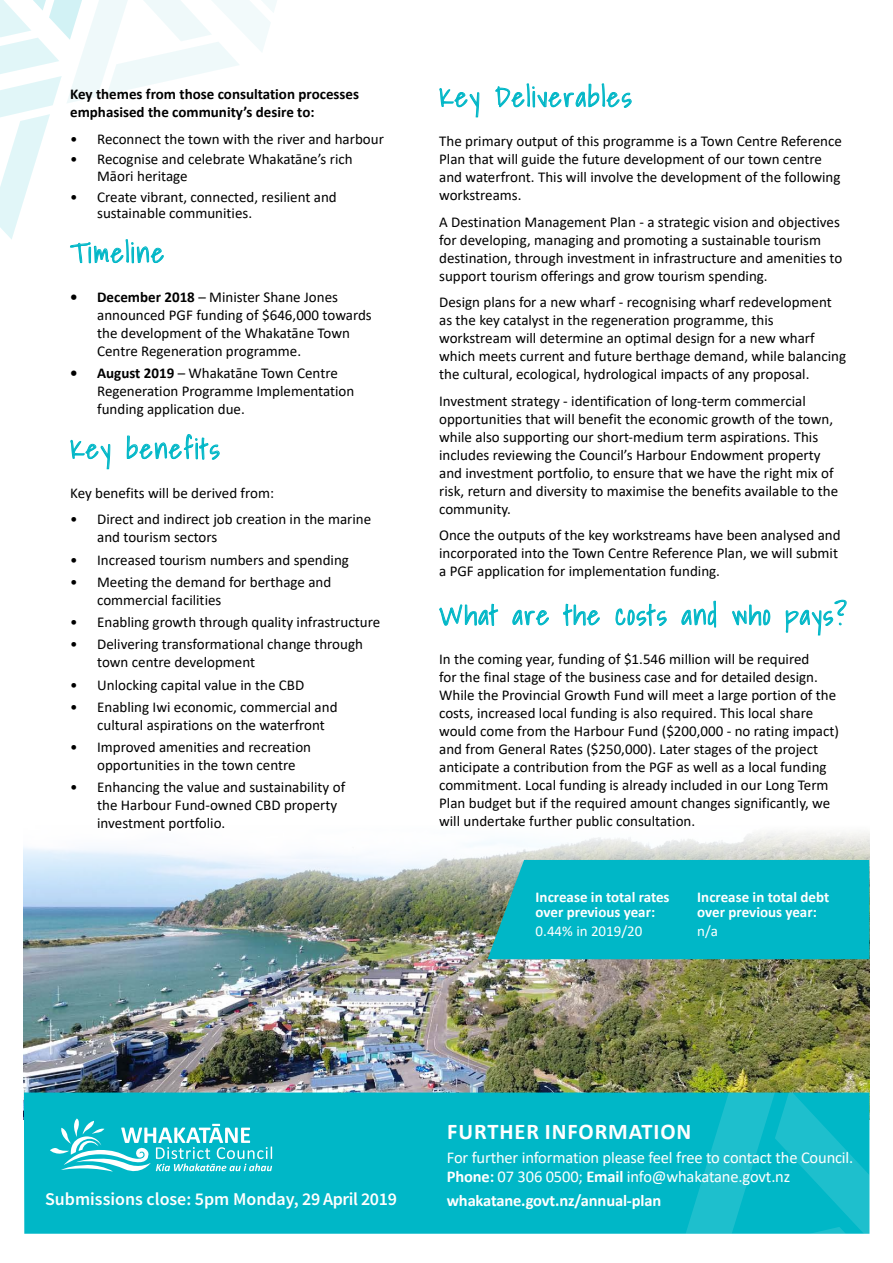
<style>
.page{position:relative;width:893px;height:1263px;background:#fff}
.page>*{position:absolute;margin:0;border:0;box-sizing:border-box;transform-origin:0 0}
.t1{font:300 27px "Shadows Into";letter-spacing:.07em;color:#00b7c7}
.t2{font:700 25.35px "Source Sans Pro";letter-spacing:-.02em;color:#fff}
.t3{font:700 22.5px "Calibri";letter-spacing:.04em;color:#fff}
.t4{font:600 18px "Source Sans Pro";color:#fff}
.t5{font:16.5px/19.5px "Calibri";letter-spacing:-.01em;color:#fff}
.t6{font:700 16.5px "Calibri";letter-spacing:-.01em;color:#fff}
.t7{font:15px/18px "Calibri";color:#000}
.t8{font:700 15px/15px "Calibri";color:#fff}
.t9{font:700 15px/18px "Calibri";color:#000}
.t10{font:15px "Calibri";color:#fff}
.s1{font-weight:700}
</style>
<div class="page">
<img style="left:24px;top:610px;width:845px;height:482px">
<div style="left:24px;top:1092px;width:845px;height:142px;background:#00b7c7"></div>
<svg style="left:661px;top:1092px;width:208px;height:142px"></svg>
<svg style="left:50px;top:1118px;width:222px;height:53px"></svg>
<svg style="left:0;top:0;width:277px;height:264px"></svg>
<svg style="left:70px;top:439px;width:41px;height:30px"></svg>
<svg style="left:127px;top:434px;width:93px;height:26px"></svg>
<svg style="left:439px;top:88px;width:41px;height:30px"></svg>
<svg style="left:495px;top:83px;width:137px;height:25px"></svg>
<svg style="left:439px;top:603px;width:59px;height:25px"></svg>
<svg style="left:512px;top:609px;width:37px;height:17px"></svg>
<svg style="left:563px;top:603px;width:37px;height:23px"></svg>
<svg style="left:615px;top:603px;width:52px;height:23px"></svg>
<svg style="left:681px;top:600px;width:35px;height:28px"></svg>
<svg style="left:732px;top:604px;width:38px;height:38px"></svg>
<svg style="left:785px;top:599px;width:62px;height:37px"></svg>
<div style="left:488px;top:860px;width:381px;height:99px;background:#00b7c7"></div>
<p class="t9" style="left:70px;top:85px;width:290px">Key themes from those consultation processes emphasised the community’s desire to:</p>
<p class="t7" style="left:70px;top:129px;width:315px">• Reconnect the town with the river and harbour</p>
<p class="t7" style="left:97px;top:151px;width:257px;line-height:16.5px;text-indent:-27px">• Recognise and celebrate Whakatāne’s rich<br>Māori heritage</p>
<p class="t7" style="left:97px;top:188px;width:241px;line-height:16.5px;text-indent:-27px">• Create vibrant, connected, resilient and sustainable communities.</p>
<h1 class="t1" style="left:70px;top:231px;width:95px">Timeline</h1>
<p class="t7" style="left:97px;top:287px;width:276px;text-indent:-27px"><span class="s1">• December 2018</span> – Minister Shane Jones announced PGF funding of $646,000 towards the development of the Whakatāne Town Centre Regeneration programme.</p>
<p class="t7" style="left:97px;top:364px;width:259px;text-indent:-27px"><span class="s1">• August 2019</span> – Whakatāne Town Centre<br>Regeneration Programme Implementation funding application due.</p>
<h1 class="t1" style="left:70px;top:427px;width:151px">Key benefits</h1>
<p class="t7" style="left:70px;top:483px;width:205px">Key benefits will be derived from:</p>
<p class="t7" style="left:97px;top:510px;width:276px;text-indent:-27px">• Direct and indirect job creation in the marine and tourism sectors</p>
<p class="t7" style="left:70px;top:550px;width:280px">• Increased tourism numbers and spending</p>
<p class="t7" style="left:97px;top:572px;width:236px;text-indent:-27px">• Meeting the demand for berthage and commercial facilities</p>
<p class="t7" style="left:70px;top:613px;width:311px">• Enabling growth through quality infrastructure</p>
<p class="t7" style="left:97px;top:635px;width:267px;text-indent:-27px">• Delivering transformational change through town centre development</p>
<p class="t7" style="left:70px;top:675px;width:236px">• Unlocking capital value in the CBD</p>
<p class="t7" style="left:97px;top:697px;width:242px;text-indent:-27px">• Enabling Iwi economic, commercial and cultural aspirations on the waterfront</p>
<p class="t7" style="left:97px;top:738px;width:215px;text-indent:-27px">• Improved amenities and recreation opportunities in the town centre</p>
<p class="t7" style="left:97px;top:778px;width:250px;text-indent:-27px">• Enhancing the value and sustainability of the Harbour Fund-owned CBD property investment portfolio.</p>
<h1 class="t1" style="left:439px;top:75px;width:194px">Key Deliverables</h1>
<p class="t7" style="left:439px;top:132px;width:404px">The primary output of this programme is a Town Centre Reference Plan that will guide the future development of our town centre and waterfront. This will involve the development of the following workstreams.</p>
<p class="t7" style="left:439px;top:212px;width:405px">A Destination Management Plan - a strategic vision and objectives for developing, managing and promoting a sustainable tourism destination, through investment in infrastructure and amenities to support tourism offerings and grow tourism spending.</p>
<p class="t7" style="left:439px;top:293px;width:408px">Design plans for a new wharf - recognising wharf redevelopment as the key catalyst in the regeneration programme, this workstream will determine an optimal design for a new wharf which meets current and future berthage demand, while balancing the cultural, ecological, hydrological impacts of any proposal.</p>
<p class="t7" style="left:439px;top:391px;width:400px">Investment strategy - identification of long-term commercial opportunities that will benefit the economic growth of the town, while also supporting our short-medium term aspirations. This includes reviewing the Council’s Harbour Endowment property and investment portfolio, to ensure that we have the right mix of risk, return and diversity to maximise the benefits available to the community.</p>
<p class="t7" style="left:439px;top:526px;width:403px">Once the outputs of the key workstreams have been analysed and incorporated into the Town Centre Reference Plan, we will submit a PGF application for implementation funding.</p>
<h1 class="t1" style="left:439px;top:593px;width:409px">What are the costs and who pays?</h1>
<p class="t7" style="left:439px;top:650px;width:401px">In the coming year, funding of $1.546 million will be required<br>for the final stage of the business case and for detailed design.<br>While the Provincial Growth Fund will meet a large portion of the costs, increased local funding is also required. This local share would come from the Harbour Fund ($200,000 - no rating impact) and from General Rates ($250,000). Later stages of the project anticipate a contribution from the PGF as well as a local funding commitment. Local funding is already included in our Long Term Plan budget but if the required amount changes significantly, we will undertake further public consultation.</p>
<p class="t8" style="left:536px;top:889px;width:135px">Increase in total rates over previous year:</p>
<p class="t10" style="left:536px;top:921px;width:108px">0.44% in 2019/20</p>
<p class="t8" style="left:697px;top:889px;width:133px">Increase in total debt over previous year:</p>
<p class="t10" style="left:697px;top:921px;width:22px">n/a</p>
<h3 class="t3" style="left:447px;top:1116px;width:246px">FURTHER INFORMATION</h3>
<p class="t5" style="left:447px;top:1147px;width:408px">For further information please feel free to contact the Council.<br><span class="s1">Phone:</span> 07 306 0500; <span class="s1">Email</span> info@whakatane.govt.nz</p>
<p class="t4" style="left:45px;top:1187px;width:353px">Submissions close: 5pm Monday, 29 April 2019</p>
<p class="t6" style="left:447px;top:1189px;width:216px">whakatane.govt.nz/annual-plan</p>
<h2 class="t2" style="left:78px;top:1191px;width:239px">Monday, 29 April 2019</h2>
</div>
